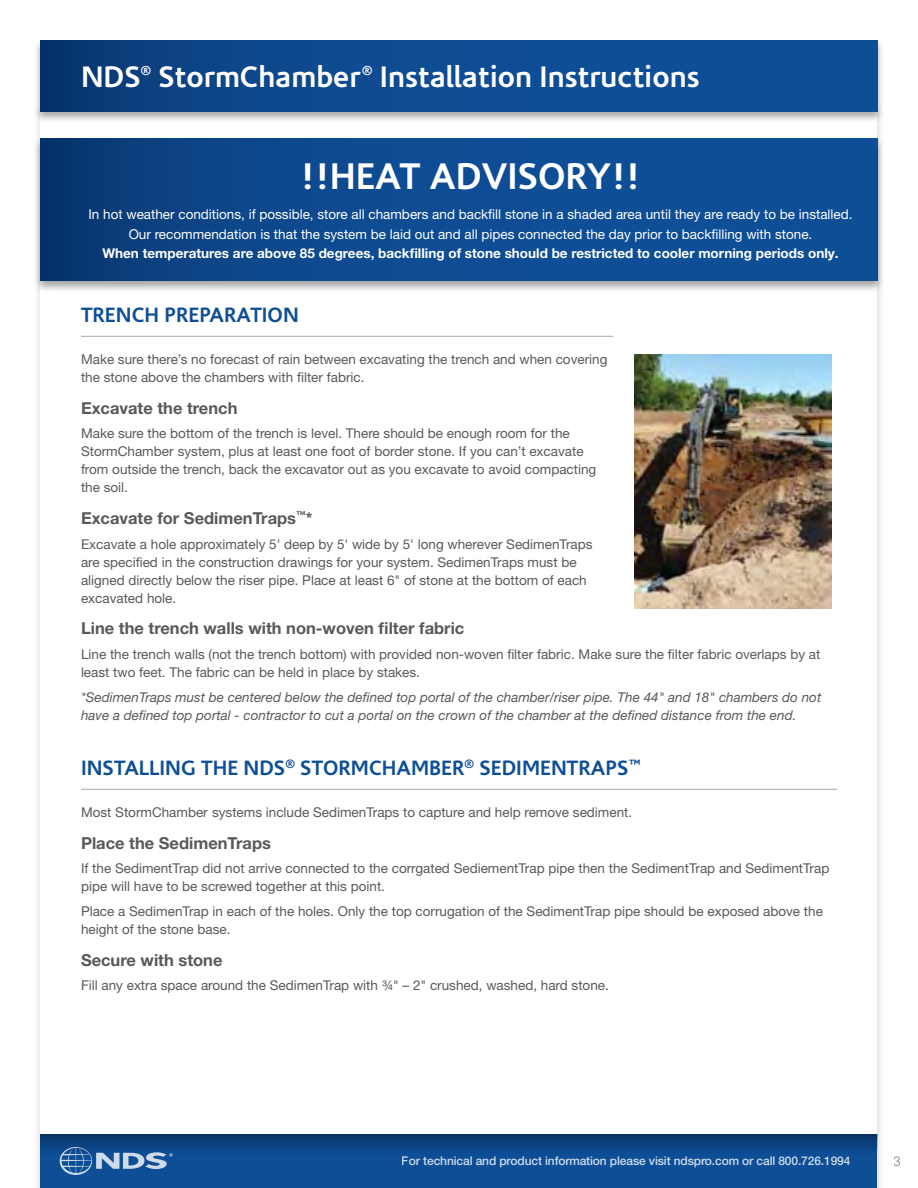
<style>
.page{position:relative;width:918px;height:1188px;background:#fff}
.page>*{position:absolute;margin:0;border:0;box-sizing:border-box;transform-origin:0 0}
.t1{font:700 37.5px "Corisande";color:#fff}
.t2{font:700 30px "Corisande";color:#fff}
.t3{font:700 21px "Corisande";color:#0e4e96}
.t4{font:700 16.5px "Helvetica Neue LT Pro";color:#58595b}
.t5{font:13.5px/18px "Helvetica Neue LT Pro";color:#58595b}
.t6{font:13.5px/19.5px "Helvetica Neue LT Pro";color:#fff;text-align:center}
.t7{font:italic 13.5px/18px "Helvetica Neue LT Pro";color:#58595b}
.t8{font:700 13.5px "Helvetica Neue LT Pro";color:#fff}
.t9{font:300 13.5px "Helvetica Neue LT Pro";color:#58595b}
.t10{font:700 13.05px "Corisande";color:#fff}
.t11{font:500 12px "Helvetica Neue LT Pro";letter-spacing:-.01em;color:#fff}
</style>
<div class="page">
<div style="left:40px;top:1134px;width:838px;height:54px;background:#0e4e96"></div>
<div style="left:40px;top:1134px;width:838px;height:20px;background:linear-gradient(to bottom,#093464,#0d4b91)"></div>
<svg style="left:60px;top:1147px;width:113px;height:28px"></svg>
<div style="left:33px;top:39px;width:851px;height:84px;background:#000;opacity:.35"></div>
<svg style="left:40px;top:40px;width:838px;height:71px;background:#0d498d"></svg>
<hr style="left:81px;top:336px;width:533px;height:1px;background:#a7a9ac">
<hr style="left:81px;top:789px;width:756px;height:1px;background:#a7a9ac">
<div style="left:34px;top:137px;width:850px;height:156px;background:#000;opacity:.35"></div>
<svg style="left:41px;top:138px;width:837px;height:143px;background:#0d498e"></svg>
<img style="left:634px;top:354px;width:197px;height:255px">
<h2 class="t2" style="left:81px;top:59px;width:61px">NDS</h2>
<p class="t10" style="left:141px;top:63px;width:12px">®</p>
<h2 class="t2" style="left:159px;top:59px;width:204px">StormChamber</h2>
<p class="t10" style="left:362px;top:63px;width:12px">®</p>
<h2 class="t2" style="left:380px;top:59px;width:321px">Installation Instructions</h2>
<h1 class="t1" style="left:300px;top:155px;width:342px">!!HEAT ADVISORY!!</h1>
<p class="t6" style="left:88px;top:204px;width:766px">In hot weather conditions, if possible, store all chambers and backfill stone in a shaded area until they are ready to be installed.<br>Our recommendation is that the system be laid out and all pipes connected the day prior to backfilling with stone.</p>
<p class="t8" style="left:102px;top:245px;width:738px">When temperatures are above 85 degrees, backfilling of stone should be restricted to cooler morning periods only.</p>
<h3 class="t3" style="left:81px;top:303px;width:219px">TRENCH PREPARATION</h3>
<p class="t5" style="left:81px;top:350px;width:528px">Make sure there’s no forecast of rain between excavating the trench and when covering the stone above the chambers with filter fabric.</p>
<p class="t4" style="left:81px;top:397px;width:158px">Excavate the trench</p>
<p class="t5" style="left:81px;top:424px;width:517px">Make sure the bottom of the trench is level. There should be enough room for the StormChamber system, plus at least one foot of border stone. If you can’t excavate from outside the trench, back the excavator out as you excavate to avoid compacting the soil.</p>
<p class="t4" style="left:81px;top:507px;width:233px">Excavate for SedimenTraps<sup>™</sup>*</p>
<p class="t5" style="left:81px;top:534px;width:513px">Excavate a hole approximately 5' deep by 5' wide by 5' long wherever SedimenTraps are specified in the construction drawings for your system. SedimenTraps must be aligned directly below the riser pipe. Place at least 6" of stone at the bottom of each excavated hole.</p>
<p class="t4" style="left:81px;top:618px;width:385px">Line the trench walls with non-woven filter fabric</p>
<p class="t5" style="left:81px;top:645px;width:741px">Line the trench walls (not the trench bottom) with provided non-woven filter fabric. Make sure the filter fabric overlaps by at least two feet. The fabric can be held in place by stakes.</p>
<p class="t7" style="left:81px;top:687px;width:742px">*SedimenTraps must be centered below the defined top portal of the chamber/riser pipe. The 44" and 18" chambers do not have a defined top portal - contractor to cut a portal on the crown of the chamber at the defined distance from the end.</p>
<h3 class="t3" style="left:81px;top:756px;width:561px">INSTALLING THE NDS<sup>®</sup> STORMCHAMBER<sup>®</sup> SEDIMENTRAPS<sup>™</sup></h3>
<p class="t5" style="left:81px;top:803px;width:553px">Most StormChamber systems include SedimenTraps to capture and help remove sediment.</p>
<p class="t4" style="left:81px;top:832px;width:192px">Place the SedimenTraps</p>
<p class="t5" style="left:81px;top:859px;width:750px">If the SedimentTrap did not arrive connected to the corrgated SediementTrap pipe then the SedimentTrap and SedimentTrap pipe will have to be screwed together at this point.</p>
<p class="t5" style="left:81px;top:902px;width:743px">Place a SedimenTrap in each of the holes. Only the top corrugation of the SedimentTrap pipe should be exposed above the height of the stone base.</p>
<p class="t4" style="left:81px;top:949px;width:143px">Secure with stone</p>
<p class="t5" style="left:81px;top:976px;width:529px">Fill any extra space around the SedimenTrap with ¾" – 2" crushed, washed, hard stone.</p>
<p class="t11" style="left:402px;top:1154px;width:450px">For technical and product information please visit ndspro.com or call 800.726.1994</p>
<p class="t9" style="left:894px;top:1153px;width:9px">3</p>
</div>
